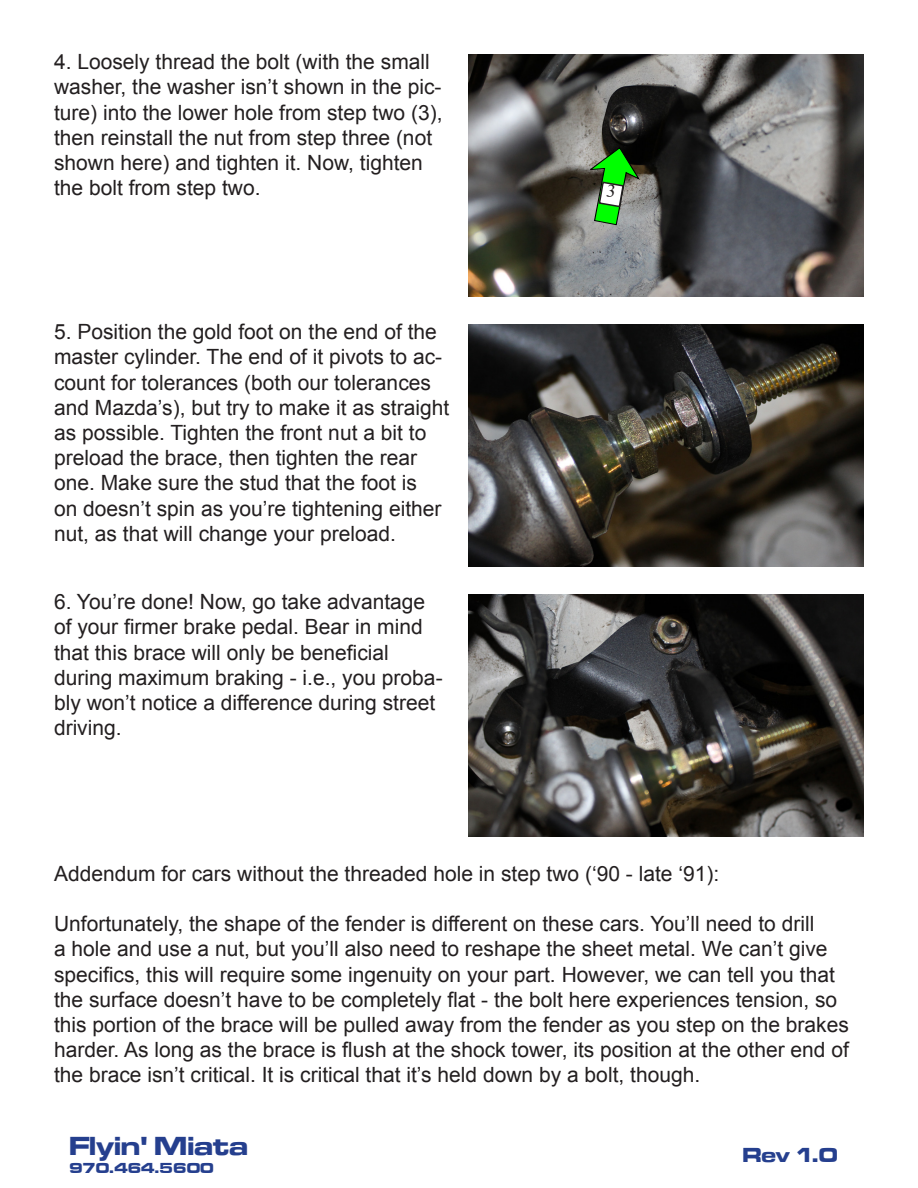
<style>
.page{position:relative;width:918px;height:1188px;background:#fff}
.page>*{position:absolute;margin:0;border:0;box-sizing:border-box;transform-origin:0 0}
.t1{font:27px "Microgramma D Bold Exte";color:#253f8e}
.t2{font:21px/25.2px "Arial";color:#231f20}
.t3{font:21px "Microgramma D Bold Exte";color:#253f8e}
.t4{font:15px "Microgramma D Bold Exte";color:#253f8e}
</style>
<div class="page">
<img style="left:468px;top:54px;width:396px;height:243px">
<img style="left:468px;top:324px;width:396px;height:243px">
<img style="left:468px;top:594px;width:396px;height:243px">
<svg style="left:580px;top:141px;width:67px;height:88px;background:#608f5c"></svg>
<p class="t2" style="left:54px;top:50px;width:390px">4. Loosely thread the bolt (with the small washer, the washer isn’t shown in the pic&shy;ture) into the lower hole from step two (3), then reinstall the nut from step three (not shown here) and tighten it. Now, tighten the bolt from step two.</p>
<p class="t2" style="left:54px;top:320px;width:397px">5. Position the gold foot on the end of the master cylinder. The end of it pivots to ac&shy;count for tolerances (both our tolerances and Mazda’s), but try to make it as straight as possible. Tighten the front nut a bit to preload the brace, then tighten the rear one. Make sure the stud that the foot is<br>on doesn’t spin as you’re tightening either nut, as that will change your preload.</p>
<p class="t2" style="left:54px;top:590px;width:390px">6. You’re done! Now, go take advantage of your firmer brake pedal. Bear in mind that this brace will only be beneficial during maximum braking - i.e., you proba&shy;bly won’t notice a difference during street driving.</p>
<p class="t2" style="left:54px;top:861px;width:667px">Addendum for cars without the threaded hole in step two (‘90 - late ‘91):</p>
<p class="t2" style="left:54px;top:911px;width:796px">Unfortunately, the shape of the fender is different on these cars. You’ll need to drill<br>a hole and use a nut, but you’ll also need to reshape the sheet metal. We can’t give specifics, this will require some ingenuity on your part. However, we can tell you that the surface doesn’t have to be completely flat - the bolt here experiences tension, so this portion of the brace will be pulled away from the fender as you step on the brakes harder. As long as the brace is flush at the shock tower, its position at the other end of the brace isn’t critical. It is critical that it’s held down by a bolt, though.</p>
<p class="t1" style="left:69px;top:1128px;width:180px">Flyin' Miata</p>
<p class="t4" style="left:69px;top:1158px;width:146px">970.464.5600</p>
<p class="t3" style="left:742px;top:1141px;width:97px">Rev 1.0</p>
</div>
